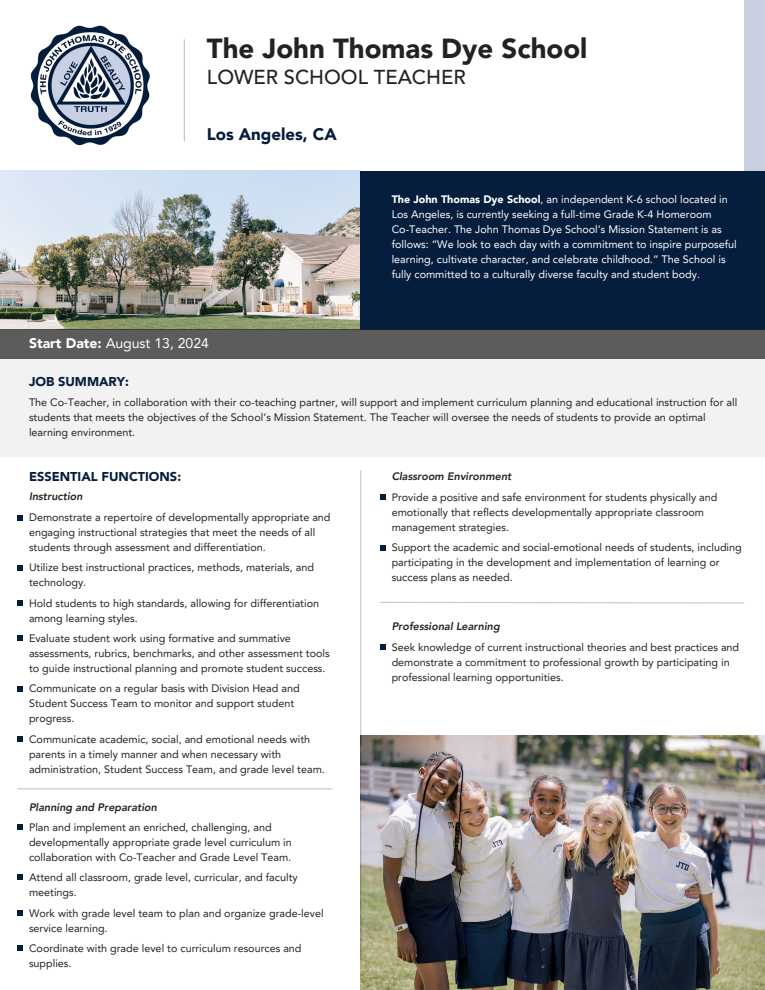
<style>
.page{position:relative;width:765px;height:990px;background:#fff}
.page>*{position:absolute;margin:0;border:0;box-sizing:border-box;transform-origin:0 0}
.t1{font:900 27.6px "Avenir LT Pro";color:#222}
.t2{font:500 20.16px "Avenir LT Pro";color:#222}
.t3{font:900 16.8px "Avenir LT Pro";color:#061e3d}
.t4{font:14px "Avenir LT Pro";color:#fff}
.t5{font:900 12.8px "Avenir LT Pro";color:#061e3d}
.t6{font:10.8px/15px "Avenir LT Pro";color:#222}
.t7{font:10.8px/15px "Avenir LT Pro";color:#fff}
.t8{font:italic 800 10.8px "Avenir LT Pro";color:#222}
.s1{font-weight:900}
</style>
<div class="page">
<div style="left:0;top:360px;width:765px;height:97px;background:#f2f2f2"></div>
<hr style="left:184px;top:39px;width:1px;height:102px;background:#000">
<img style="left:0;top:171px;width:361px;height:158px">
<img style="left:361px;top:736px;width:404px;height:254px">
<div style="left:361px;top:171px;width:404px;height:158px;background:#061e3d"></div>
<div style="left:0;top:329px;width:765px;height:30px;background:#5c5c5c"></div>
<div style="left:744px;top:0;width:21px;height:171px;background:#c7cfe1"></div>
<hr style="left:360px;top:470px;width:1px;height:490px;background:#222">
<hr style="left:17px;top:788px;width:315px;height:1px;background:#222">
<svg style="left:380px;top:602px;width:365px;height:2px"></svg>
<svg style="left:17px;top:515px;width:6px;height:5px"></svg>
<svg style="left:17px;top:566px;width:6px;height:5px"></svg>
<svg style="left:17px;top:600px;width:6px;height:6px"></svg>
<svg style="left:17px;top:636px;width:6px;height:5px"></svg>
<svg style="left:17px;top:687px;width:6px;height:5px"></svg>
<svg style="left:17px;top:736px;width:6px;height:5px"></svg>
<svg style="left:17px;top:825px;width:6px;height:5px"></svg>
<svg style="left:380px;top:495px;width:5px;height:5px"></svg>
<svg style="left:380px;top:644px;width:5px;height:6px"></svg>
<svg style="left:17px;top:875px;width:6px;height:5px"></svg>
<svg style="left:380px;top:545px;width:5px;height:5px"></svg>
<svg style="left:17px;top:910px;width:6px;height:5px"></svg>
<svg style="left:17px;top:946px;width:6px;height:5px"></svg>
<img style="left:30px;top:25px;width:120px;height:121px">
<h1 class="t1" style="left:207px;top:37px;width:382px">The John Thomas Dye School</h1>
<h2 class="t2" style="left:207px;top:69px;width:260px">LOWER SCHOOL TEACHER</h2>
<p class="t3" style="left:207px;top:127px;width:131px">Los Angeles, CA</p>
<p class="t4" style="left:29px;top:338px;width:181px"><span class="s1">Start Date:</span> August 13, 2024</p>
<h5 class="t5" style="left:29px;top:376px;width:101px">JOB SUMMARY:</h5>
<p class="t7" style="left:392px;top:192px;width:338px"><span class="s1">The John Thomas Dye School</span>, an independent K-6 school located in<br>Los Angeles, is currently seeking a full-time Grade K-4 Homeroom</p>
<p class="t7" style="left:392px;top:222px;width:347px">Co-Teacher. The John Thomas Dye School’s Mission Statement is as follows: “We look to each day with a commitment to inspire purposeful learning, cultivate character, and celebrate childhood.” The School is fully committed to a culturally diverse faculty and student body.</p>
<h4 class="t6" style="left:29px;top:396px;width:710px">The Co-Teacher, in collaboration with their co-teaching partner, will support and implement curriculum planning and educational instruction for all students that meets the objectives of the School’s Mission Statement. The Teacher will oversee the needs of students to provide an optimal learning environment.</h4>
<p class="t5" style="left:29px;top:471px;width:154px">ESSENTIAL FUNCTIONS:</p>
<h3 class="t8" style="left:29px;top:492px;width:55px">Instruction</h3>
<p class="t6" style="left:29px;top:511px;width:303px">Demonstrate a repertoire of developmentally appropriate and engaging instructional strategies that meet the needs of all students through assessment and differentiation.</p>
<h3 class="t6" style="left:29px;top:561px;width:287px">Utilize best instructional practices, methods, materials, and technology.</h3>
<h5 class="t6" style="left:29px;top:596px;width:292px">Hold students to high standards, allowing for differentiation among learning styles.</h5>
<p class="t6" style="left:29px;top:632px;width:302px">Evaluate student work using formative and summative assessments, rubrics, benchmarks, and other assessment tools to guide instructional planning and promote student success.</p>
<p class="t6" style="left:29px;top:682px;width:272px">Communicate on a regular basis with Division Head and<br>Student Success Team to monitor and support student progress.</p>
<p class="t6" style="left:29px;top:733px;width:297px">Communicate academic, social, and emotional needs with parents in a timely manner and when necessary with administration, Student Success Team, and grade level team.</p>
<p class="t8" style="left:29px;top:802px;width:130px">Planning and Preparation</p>
<p class="t6" style="left:29px;top:821px;width:264px">Plan and implement an enriched, challenging, and developmentally appropriate grade level curriculum in collaboration with Co-Teacher and Grade Level Team.</p>
<p class="t6" style="left:29px;top:871px;width:270px">Attend all classroom, grade level, curricular, and faculty meetings.</p>
<h5 class="t6" style="left:29px;top:907px;width:296px">Work with grade level team to plan and organize grade-level service learning.</h5>
<p class="t6" style="left:29px;top:942px;width:274px">Coordinate with grade level to curriculum resources and supplies.</p>
<p class="t8" style="left:392px;top:472px;width:121px">Classroom Environment</p>
<p class="t6" style="left:392px;top:490px;width:327px">Provide a positive and safe environment for students physically and emotionally that reflects developmentally appropriate classroom management strategies.</p>
<p class="t6" style="left:392px;top:541px;width:352px">Support the academic and social-emotional needs of students, including participating in the development and implementation of learning or success plans as needed.</p>
<h5 class="t8" style="left:392px;top:622px;width:110px">Professional Learning</h5>
<p class="t6" style="left:392px;top:640px;width:349px">Seek knowledge of current instructional theories and best practices and demonstrate a commitment to professional growth by participating in professional learning opportunities.</p>
</div>
